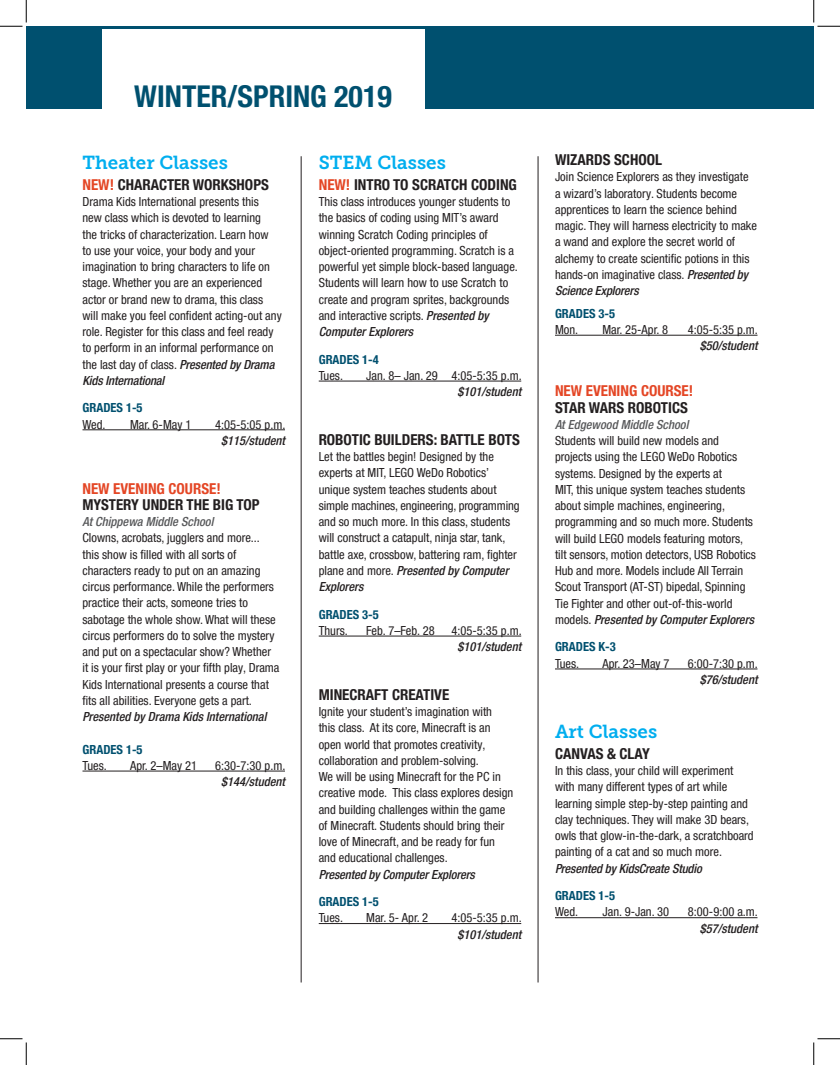
<style>
.page{position:relative;width:840px;height:1065px;background:#fff}
.page>*{position:absolute;margin:0;border:0;box-sizing:border-box;transform-origin:0 0}
.t1{font:700 condensed 30px "Helvetica Neue LT Pro";color:#00506f}
.t2{font:18.75px "Museo Slab 700";color:#00aeef}
.Activity_Name{font:700 condensed 15px "Helvetica Neue LTW1 G";color:#231f20}
.t3{font:700 condensed 15px "Helvetica Neue LTW1 G";color:#e44625}
.Body_Copy{font:condensed 12.5px/16.2px "Helvetica Neue LTW1 G";color:#231f20}
.t4{font:italic 500 condensed 12.5px "Helvetica Neue LTW1 G";color:#231f20}
.t5{font:700 condensed 12.5px "Helvetica Neue LTW1 G";color:#00506f}
.Location{font:italic 500 condensed 12.5px "Helvetica Neue LTW1 G";color:#57585a}
.s1{color:#e44625}
.s2{font-weight:500;font-style:italic}
</style>
<div class="page">
<hr style="left:82px;top:429px;width:203px;height:1px;background:#231f20">
<hr style="left:82px;top:771px;width:203px;height:1px;background:#231f20">
<hr style="left:319px;top:381px;width:202px;height:1px;background:#231f20">
<hr style="left:319px;top:636px;width:202px;height:1px;background:#231f20">
<hr style="left:319px;top:923px;width:202px;height:1px;background:#231f20">
<hr style="left:555px;top:335px;width:203px;height:1px;background:#231f20">
<hr style="left:555px;top:669px;width:203px;height:1px;background:#231f20">
<hr style="left:555px;top:917px;width:203px;height:1px;background:#231f20">
<hr style="left:301px;top:156px;width:1px;height:826px;background:#231f20">
<hr style="left:538px;top:156px;width:1px;height:826px;background:#231f20">
<div style="left:26px;top:26px;width:788px;height:83px;background:#00506f"></div>
<div style="left:102px;top:29px;width:322px;height:83px;background:#fff"></div>
<svg style="left:0;top:0;width:27px;height:27px"></svg>
<svg style="left:0;top:1039px;width:27px;height:26px"></svg>
<svg style="left:814px;top:0;width:26px;height:27px"></svg>
<svg style="left:814px;top:1039px;width:26px;height:26px"></svg>
<p class="t1" style="left:134px;top:79px;width:259px">WINTER/SPRING 2019</p>
<p class="t2" style="left:82px;top:151px;width:147px">Theater Classes</p>
<p class="Activity_Name" style="left:82px;top:176px;width:188px"><span class="s1">NEW!</span> CHARACTER WORKSHOPS</p>
<p class="Body_Copy" style="left:82px;top:194px;width:201px">Drama Kids International presents this<br>new class which is devoted to learning<br>the tricks of characterization. Learn how<br>to use your voice, your body and your imagination to bring characters to life on stage. Whether you are an experienced actor or brand new to drama, this class will make you feel confident acting-out any role. Register for this class and feel ready to perform in an informal performance on the last day of class. <span class="s2">Presented by Drama Kids International</span></p>
<p class="t5" style="left:82px;top:400px;width:62px">GRADES 1-5</p>
<p class="Body_Copy" style="left:82px;top:416px;width:25px">Wed.</p>
<p class="Body_Copy" style="left:130px;top:416px;width:63px">Mar. 6-May 1</p>
<p class="Body_Copy" style="left:215px;top:416px;width:72px">4:05-5:05 p.m.</p>
<p class="t4" style="left:221px;top:433px;width:65px">$115/student</p>
<p class="t3" style="left:82px;top:479px;width:140px">NEW EVENING COURSE!</p>
<p class="Activity_Name" style="left:82px;top:496px;width:179px">MYSTERY UNDER THE BIG TOP</p>
<p class="Location" style="left:82px;top:514px;width:133px">At Chippewa Middle School</p>
<p class="Body_Copy" style="left:82px;top:530px;width:198px">Clowns, acrobats, jugglers and more... this show is filled with all sorts of characters ready to put on an amazing circus performance. While the performers practice their acts, someone tries to sabotage the whole show. What will these circus performers do to solve the mystery and put on a spectacular show? Whether it is your first play or your fifth play, Drama Kids International presents a course that fits all abilities. Everyone gets a part.<br><span class="s2">Presented by Drama Kids International</span></p>
<p class="t5" style="left:82px;top:742px;width:62px">GRADES 1-5</p>
<p class="Body_Copy" style="left:82px;top:757px;width:26px">Tues.</p>
<p class="Body_Copy" style="left:130px;top:757px;width:69px">Apr. 2–May 21</p>
<p class="Body_Copy" style="left:215px;top:757px;width:72px">6:30-7:30 p.m.</p>
<p class="t4" style="left:221px;top:774px;width:65px">$144/student</p>
<p class="t2" style="left:319px;top:151px;width:129px">STEM Classes</p>
<p class="Activity_Name" style="left:319px;top:176px;width:200px"><span class="s1">NEW!</span> INTRO TO SCRATCH CODING</p>
<p class="Body_Copy" style="left:319px;top:194px;width:201px">This class introduces younger students to the basics of coding using MIT’s award winning Scratch Coding principles of object-oriented programming. Scratch is a powerful yet simple block-based language.<br>Students will learn how to use Scratch to create and program sprites, backgrounds and interactive scripts. <span class="s2">Presented by Computer Explorers</span></p>
<p class="t5" style="left:319px;top:352px;width:62px">GRADES 1-4</p>
<p class="Body_Copy" style="left:319px;top:367px;width:26px">Tues.</p>
<p class="Body_Copy" style="left:366px;top:367px;width:157px">Jan. 8– Jan. 29 4:05-5:35 p.m.</p>
<p class="t4" style="left:457px;top:384px;width:65px">$101/student</p>
<p class="Activity_Name" style="left:319px;top:431px;width:203px">ROBOTIC BUILDERS: BATTLE BOTS</p>
<p class="Body_Copy" style="left:319px;top:449px;width:202px">Let the battles begin! Designed by the experts at MIT, LEGO WeDo Robotics’ unique system teaches students about simple machines, engineering, programming and so much more. In this class, students will construct a catapult, ninja star, tank, battle axe, crossbow, battering ram, fighter plane and more. <span class="s2">Presented by Computer Explorers</span></p>
<p class="t5" style="left:319px;top:607px;width:62px">GRADES 3-5</p>
<p class="Body_Copy" style="left:319px;top:622px;width:31px">Thurs.</p>
<p class="Body_Copy" style="left:366px;top:622px;width:70px">Feb. 7–Feb. 28</p>
<p class="Body_Copy" style="left:452px;top:622px;width:72px">4:05-5:35 p.m.</p>
<p class="t4" style="left:457px;top:639px;width:65px">$101/student</p>
<p class="Activity_Name" style="left:319px;top:686px;width:132px">MINECRAFT CREATIVE</p>
<p class="Body_Copy" style="left:319px;top:704px;width:196px">Ignite your student’s imagination with<br>this class. At its core, Minecraft is an open world that promotes creativity, collaboration and problem-solving.<br>We will be using Minecraft for the PC in creative mode. This class explores design and building challenges within the game of Minecraft. Students should bring their love of Minecraft, and be ready for fun and educational challenges.<br><span class="s2">Presented by Computer Explorers</span></p>
<p class="t5" style="left:319px;top:894px;width:62px">GRADES 1-5</p>
<p class="Body_Copy" style="left:319px;top:910px;width:26px">Tues.</p>
<p class="Body_Copy" style="left:366px;top:910px;width:64px">Mar. 5- Apr. 2</p>
<p class="Body_Copy" style="left:452px;top:910px;width:72px">4:05-5:35 p.m.</p>
<p class="t4" style="left:457px;top:927px;width:65px">$101/student</p>
<p class="Activity_Name" style="left:555px;top:151px;width:108px">WIZARDS SCHOOL</p>
<p class="Body_Copy" style="left:555px;top:169px;width:204px">Join Science Explorers as they investigate a wizard’s laboratory. Students become apprentices to learn the science behind magic. They will harness electricity to make a wand and explore the secret world of alchemy to create scientific potions in this hands-on imaginative class. <span class="s2">Presented by Science Explorers</span></p>
<p class="t5" style="left:555px;top:306px;width:62px">GRADES 3-5</p>
<p class="Body_Copy" style="left:555px;top:321px;width:25px">Mon.</p>
<p class="Body_Copy" style="left:602px;top:321px;width:67px">Mar. 25-Apr. 8</p>
<p class="Body_Copy" style="left:688px;top:321px;width:72px">4:05-5:35 p.m.</p>
<p class="t4" style="left:700px;top:338px;width:59px">$50/student</p>
<p class="t3" style="left:555px;top:382px;width:140px">NEW EVENING COURSE!</p>
<p class="Activity_Name" style="left:555px;top:398px;width:134px">STAR WARS ROBOTICS</p>
<p class="Location" style="left:555px;top:417px;width:135px">At Edgewood Middle School</p>
<p class="Body_Copy" style="left:555px;top:433px;width:203px">Students will build new models and projects using the LEGO WeDo Robotics systems. Designed by the experts at<br>MIT, this unique system teaches students about simple machines, engineering, programming and so much more. Students will build LEGO models featuring motors, tilt sensors, motion detectors, USB Robotics Hub and more. Models include All Terrain Scout Transport (AT-ST) bipedal, Spinning Tie Fighter and other out-of-this-world models. <span class="s2">Presented by Computer Explorers</span></p>
<p class="t5" style="left:555px;top:640px;width:62px">GRADES K-3</p>
<p class="Body_Copy" style="left:555px;top:655px;width:26px">Tues.</p>
<p class="Body_Copy" style="left:602px;top:655px;width:69px">Apr. 23–May 7</p>
<p class="Body_Copy" style="left:688px;top:655px;width:72px">6:00-7:30 p.m.</p>
<p class="t4" style="left:700px;top:672px;width:59px">$76/student</p>
<p class="t2" style="left:555px;top:721px;width:104px">Art Classes</p>
<p class="Activity_Name" style="left:555px;top:745px;width:96px">CANVAS &amp; CLAY</p>
<p class="Body_Copy" style="left:555px;top:763px;width:200px">In this class, your child will experiment with many different types of art while learning simple step-by-step painting and clay techniques. They will make 3D bears, owls that glow-in-the-dark, a scratchboard painting of a cat and so much more.<br><span class="s2">Presented by KidsCreate Studio</span></p>
<p class="t5" style="left:555px;top:888px;width:62px">GRADES 1-5</p>
<p class="Body_Copy" style="left:555px;top:904px;width:25px">Wed.</p>
<p class="Body_Copy" style="left:602px;top:904px;width:68px">Jan. 9-Jan. 30</p>
<p class="Body_Copy" style="left:688px;top:904px;width:71px">8:00-9:00 a.m.</p>
<p class="t4" style="left:700px;top:921px;width:59px">$57/student</p>
</div>
